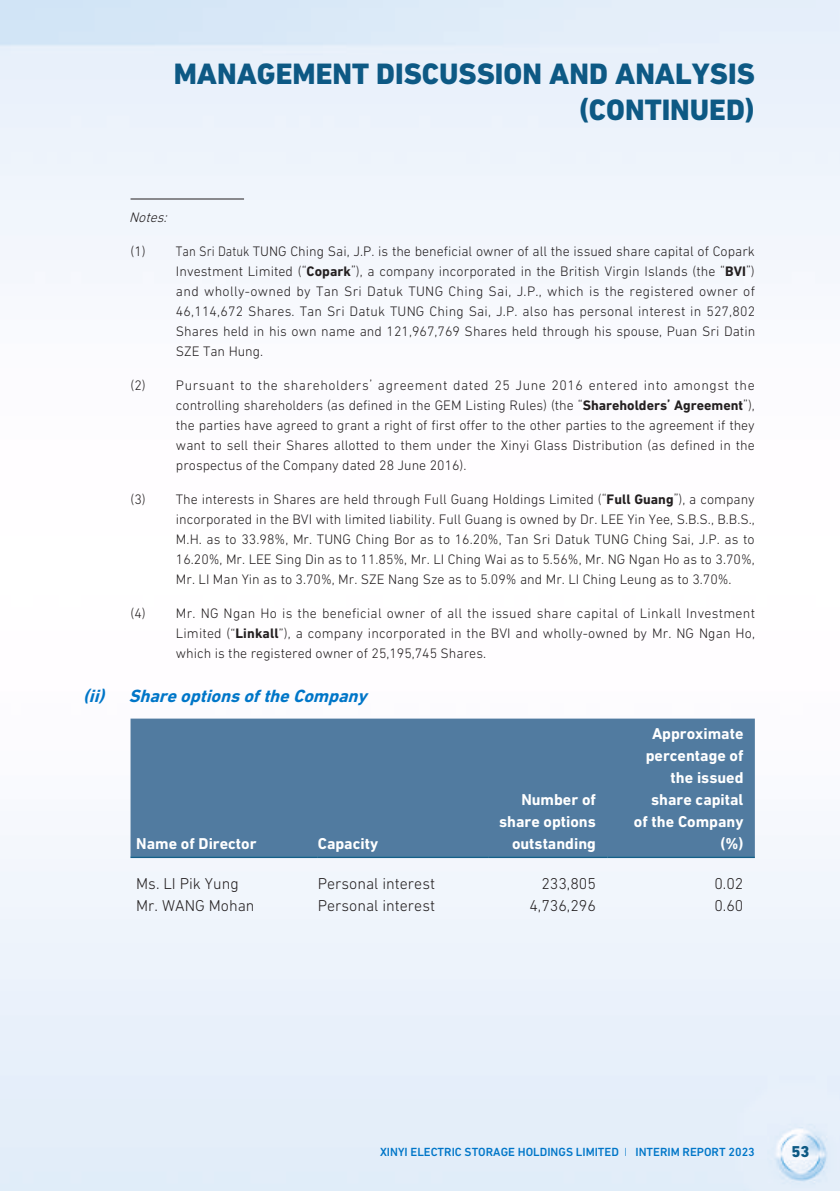
<style>
.page{position:relative;width:840px;height:1191px;background:#fff}
.page>*{position:absolute;margin:0;border:0;box-sizing:border-box;transform-origin:0 0}
.t1{font:800 30px/36px "DIN Next LT Pro";color:#0d5984;text-align:right}
._4__副標題{font:italic 700 18px "DIN Next LT Pro";color:#0076c8}
._1__內文{font:700 16px "DIN Next LT Pro";color:#fff}
._1__內文-2{font:300 16px "DIN Next LT Pro";color:#231f20}
.t2{font:800 16px "DIN Next LT Pro";color:#0d5984}
._2__附註內文{font:300 14px/20px "DIN Next LT Pro";color:#231f20;text-align:justify}
._2__附註內文-2{font:italic 300 14px "DIN Next LT Pro";color:#231f20}
.t3{font:500 12px "DIN Next LT Pro";color:#0076c8}
.s1{font-weight:700}
.s2{font-family:"M Hei HK";font-size:8px}
</style>
<div class="page">
<img style="left:1px;top:0;width:838px;height:1191px">
<hr style="left:130px;top:198px;width:114px;height:1px;background:#231f20">
<div style="left:130px;top:718px;width:624px;height:138px;background:#517ba0"></div>
<hr style="left:130px;top:856px;width:187px;height:1px;background:#0d5984">
<hr style="left:130px;top:857px;width:187px;height:1px;background:#0d5984">
<hr style="left:317px;top:856px;width:171px;height:1px;background:#0d5984">
<hr style="left:317px;top:857px;width:171px;height:1px;background:#0d5984">
<hr style="left:488px;top:856px;width:119px;height:1px;background:#0d5984">
<hr style="left:488px;top:857px;width:119px;height:1px;background:#0d5984">
<hr style="left:607px;top:856px;width:147px;height:1px;background:#0d5984">
<hr style="left:607px;top:857px;width:147px;height:1px;background:#0d5984">
<h1 class="t1" style="left:173px;top:55px;width:582px">MANAGEMENT DISCUSSION AND ANALYSIS (CONTINUED)</h1>
<p class="_2__附註內文-2" style="left:129px;top:209px;width:43px">Notes:</p>
<p class="_2__附註內文" style="left:176px;top:241px;width:580px;text-indent:-45px">(1) Tan Sri Datuk TUNG Ching Sai, J.P. is the beneficial owner of all the issued share capital of Copark Investment Limited (“<span class="s1">Copark</span>”), a company incorporated in the British Virgin Islands (the “<span class="s1">BVI</span>”) and wholly-owned by Tan Sri Datuk TUNG Ching Sai, J.P., which is the registered owner of 46,114,672 Shares. Tan Sri Datuk TUNG Ching Sai, J.P. also has personal interest in 527,802<br>Shares held in his own name and 121,967,769 Shares held through his spouse, Puan Sri Datin SZE Tan Hung.</p>
<p class="_2__附註內文" style="left:176px;top:375px;width:580px;text-indent:-45px">(2) Pursuant to the shareholders’ agreement dated 25 June 2016 entered into amongst the controlling shareholders (as defined in the GEM Listing Rules) (the “<span class="s1">Shareholders’ Agreement</span>”), the parties have agreed to grant a right of first offer to the other parties to the agreement if they want to sell their Shares allotted to them under the Xinyi Glass Distribution (as defined in the prospectus of the Company dated 28 June 2016).</p>
<p class="_2__附註內文" style="left:176px;top:489px;width:580px;text-indent:-45px">(3) The interests in Shares are held through Full Guang Holdings Limited (“<span class="s1">Full Guang</span>”), a company incorporated in the BVI with limited liability. Full Guang is owned by Dr. LEE Yin Yee, S.B.S., B.B.S., M.H. as to 33.98%, Mr. TUNG Ching Bor as to 16.20%, Tan Sri Datuk TUNG Ching Sai, J.P. as to 16.20%, Mr. LEE Sing Din as to 11.85%, Mr. LI Ching Wai as to 5.56%, Mr. NG Ngan Ho as to 3.70%, Mr. LI Man Yin as to 3.70%, Mr. SZE Nang Sze as to 5.09% and Mr. LI Ching Leung as to 3.70%.</p>
<p class="_2__附註內文" style="left:176px;top:603px;width:580px;text-indent:-45px">(4) Mr. NG Ngan Ho is the beneficial owner of all the issued share capital of Linkall Investment Limited (“<span class="s1">Linkall</span>”), a company incorporated in the BVI and wholly-owned by Mr. NG Ngan Ho, which is the registered owner of 25,195,745 Shares.</p>
<p class="_4__副標題" style="left:83px;top:685px;width:290px">(ii) ShareoptionsoftheCompany</p>
<p class="_1__內文" style="left:136px;top:833px;width:122px">Name of Director</p>
<p class="_1__內文" style="left:317px;top:833px;width:62px">Capacity</p>
<p class="_1__內文" style="left:521px;top:789px;width:76px">Number of</p>
<p class="_1__內文" style="left:499px;top:811px;width:98px">share options</p>
<p class="_1__內文" style="left:511px;top:833px;width:85px">outstanding</p>
<p class="_1__內文" style="left:651px;top:723px;width:93px">Approximate</p>
<p class="_1__內文" style="left:645px;top:745px;width:99px">percentage of</p>
<p class="_1__內文" style="left:670px;top:767px;width:74px">the issued</p>
<p class="_1__內文" style="left:650px;top:789px;width:94px">share capital</p>
<p class="_1__內文" style="left:633px;top:811px;width:111px">of the Company</p>
<p class="_1__內文" style="left:720px;top:833px;width:24px">(%)</p>
<p class="_1__內文-2" style="left:136px;top:874px;width:104px">Ms. LI Pik Yung</p>
<p class="_1__內文-2" style="left:317px;top:874px;width:119px">Personal interest</p>
<p class="_1__內文-2" style="left:541px;top:874px;width:56px">233,805</p>
<p class="_1__內文-2" style="left:714px;top:874px;width:31px">0.02</p>
<p class="_1__內文-2" style="left:136px;top:896px;width:120px">Mr. WANG Mohan</p>
<p class="_1__內文-2" style="left:317px;top:896px;width:119px">Personal interest</p>
<p class="_1__內文-2" style="left:529px;top:896px;width:68px">4,736,296</p>
<p class="_1__內文-2" style="left:714px;top:896px;width:31px">0.60</p>
<p class="t3" style="left:380px;top:1145px;width:376px">XINYI ELECTRIC STORAGE HOLDINGS LIMITED <span class="s2">｜</span> INTERIM REPORT 2023</p>
<p class="t2" style="left:791px;top:1142px;width:19px">53</p>
</div>
